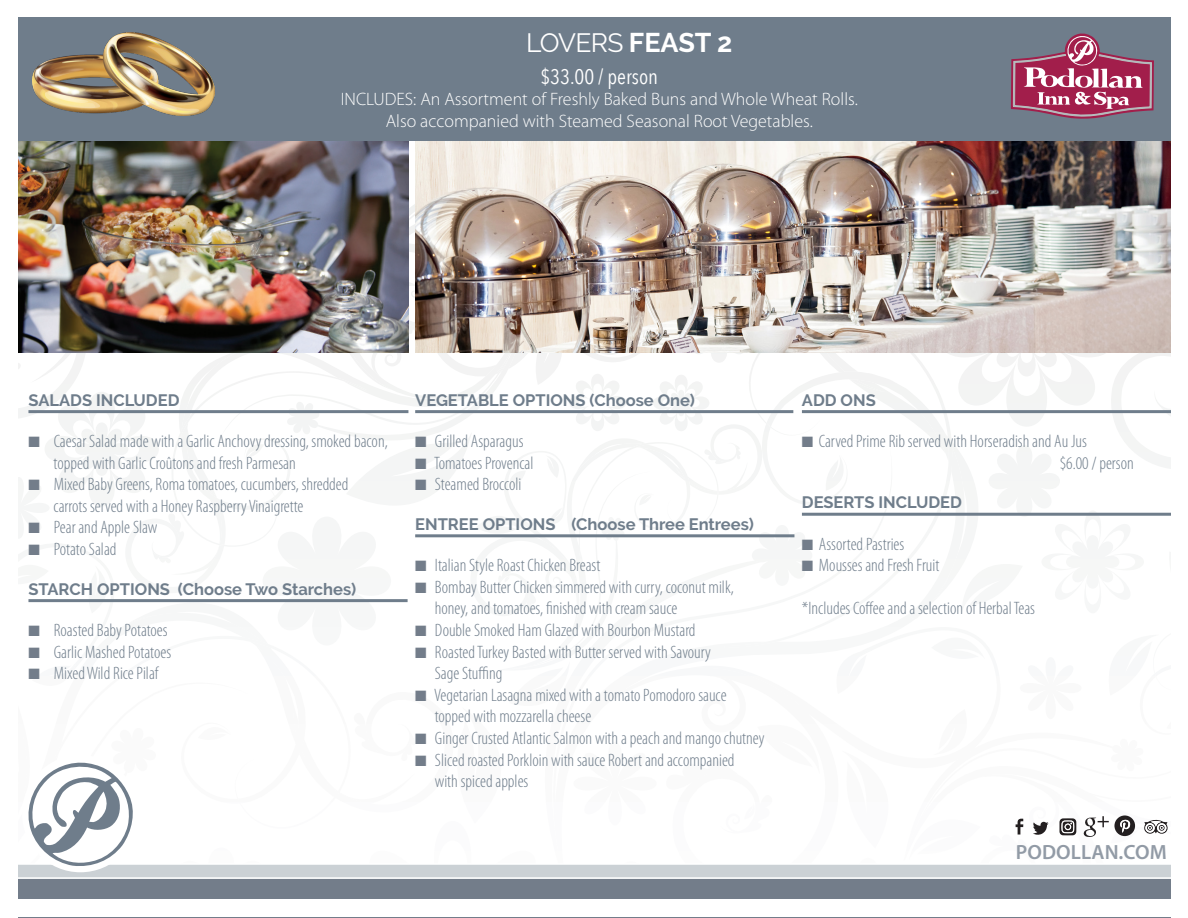
<style>
.page{position:relative;width:1188px;height:918px;background:#fff}
.page>*{position:absolute;margin:0;border:0;box-sizing:border-box;transform-origin:0 0}
.t1{font:26.4px "Raleway";letter-spacing:-.025em;color:#fff}
.t2{font:21px "Avenir Next Condensed";color:#fff}
.t3{font:600 20.7px "Myriad Pro";letter-spacing:.005em;color:#929ba6}
.t4{font:300 condensed 18px/21.6px "Myriad Pro";color:#6f7d8b}
.t5{font:300 18px "Myriad Pro";color:#fff}
.t6{font:700 16.5px "Raleway";color:#6f7d8b}
.s1{font-weight:700;font-size:27px}
.s2{color:#737d8a}
</style>
<div class="page">
<div style="left:0;top:876px;width:1188px;height:31px;background:#737d8a"></div>
<img style="left:0;top:17px;width:1171px;height:871px">
<div style="left:1px;top:0;width:17px;height:918px;background:#fff"></div>
<div style="left:1171px;top:0;width:17px;height:918px;background:#fff"></div>
<div style="left:0;top:899px;width:1188px;height:18px;background:#fff"></div>
<p class="t1" style="left:526px;top:28px;width:208px">LOVERS <span class="s1">FEAST 2</span></p>
<p class="t2" style="left:540px;top:58px;width:119px">$33.00 / person</p>
<p class="t5" style="left:341px;top:88px;width:519px">INCLUDES: An Assortment of Freshly Baked Buns and Whole Wheat Rolls.</p>
<p class="t5" style="left:386px;top:110px;width:429px">Also accompanied with Steamed Seasonal Root Vegetables.</p>
<p class="t6" style="left:28px;top:390px;width:153px">SALADS INCLUDED</p>
<p class="t4" style="left:54px;top:431px;width:336px;text-indent:-25px"><span class="s2">■</span> Caesar Salad made with a Garlic Anchovy dressing, smoked bacon, topped with Garlic Croûtons and fresh Parmesan</p>
<p class="t4" style="left:54px;top:474px;width:296px;text-indent:-25px"><span class="s2">■</span> Mixed Baby Greens, Roma tomatoes, cucumbers, shredded carrots served with a Honey Raspberry Vinaigrette</p>
<p class="t4" style="left:28px;top:517px;width:131px"><span class="s2">■</span> Pear and Apple Slaw</p>
<p class="t4" style="left:28px;top:539px;width:90px"><span class="s2">■</span> Potato Salad</p>
<p class="t6" style="left:28px;top:579px;width:329px">STARCH OPTIONS (Choose Two Starches)</p>
<p class="t4" style="left:28px;top:620px;width:141px"><span class="s2">■</span> Roasted Baby Potatoes</p>
<p class="t4" style="left:28px;top:641px;width:144px"><span class="s2">■</span> Garlic Mashed Potatoes</p>
<p class="t4" style="left:28px;top:663px;width:131px"><span class="s2">■</span> Mixed Wild Rice Pilaf</p>
<p class="t6" style="left:415px;top:390px;width:281px">VEGETABLE OPTIONS (Choose One)</p>
<p class="t4" style="left:415px;top:431px;width:110px"><span class="s2">■</span> Grilled Asparagus</p>
<p class="t4" style="left:415px;top:452px;width:120px"><span class="s2">■</span> Tomatoes Provencal</p>
<p class="t4" style="left:415px;top:474px;width:108px"><span class="s2">■</span> Steamed Broccoli</p>
<p class="t6" style="left:415px;top:515px;width:340px">ENTREE OPTIONS (Choose Three Entrees)</p>
<p class="t4" style="left:415px;top:555px;width:187px"><span class="s2">■</span> Italian Style Roast Chicken Breast</p>
<p class="t4" style="left:435px;top:577px;width:301px;text-indent:-20px"><span class="s2">■</span> Bombay Butter Chicken simmered with curry, coconut milk, honey, and tomatoes, finished with cream sauce</p>
<p class="t4" style="left:415px;top:620px;width:282px"><span class="s2">■</span> Double Smoked Ham Glazed with Bourbon Mustard</p>
<p class="t4" style="left:415px;top:641px;width:297px"><span class="s2">■</span> Roasted Turkey Basted with Butter served with Savoury</p>
<p class="t4" style="left:435px;top:663px;width:69px">Sage Stuffing</p>
<p class="t4" style="left:435px;top:685px;width:293px;text-indent:-20px"><span class="s2">■</span> Vegetarian Lasagna mixed with a tomato Pomodoro sauce topped with mozzarella cheese</p>
<p class="t4" style="left:415px;top:728px;width:351px"><span class="s2">■</span> Ginger Crusted Atlantic Salmon with a peach and mango chutney</p>
<p class="t4" style="left:435px;top:749px;width:301px;text-indent:-20px"><span class="s2">■</span> Sliced roasted Porkloin with sauce Robert and accompanied with spiced apples</p>
<p class="t6" style="left:802px;top:390px;width:75px">ADD ONS</p>
<p class="t4" style="left:1060px;top:431px;width:75px;text-indent:-258px"><span class="s2">■</span> Carved Prime Rib served with Horseradish and Au Jus<br>$6.00 / person</p>
<p class="t6" style="left:802px;top:493px;width:162px">DESERTS INCLUDED</p>
<p class="t4" style="left:802px;top:533px;width:104px"><span class="s2">■</span> Assorted Pastries</p>
<p class="t4" style="left:802px;top:555px;width:139px"><span class="s2">■</span> Mousses and Fresh Fruit</p>
<p class="t4" style="left:802px;top:598px;width:235px">*Includes Coffee and a selection of Herbal Teas</p>
<p class="t3" style="left:1016px;top:839px;width:152px">PODOLLAN.COM</p>
</div>
